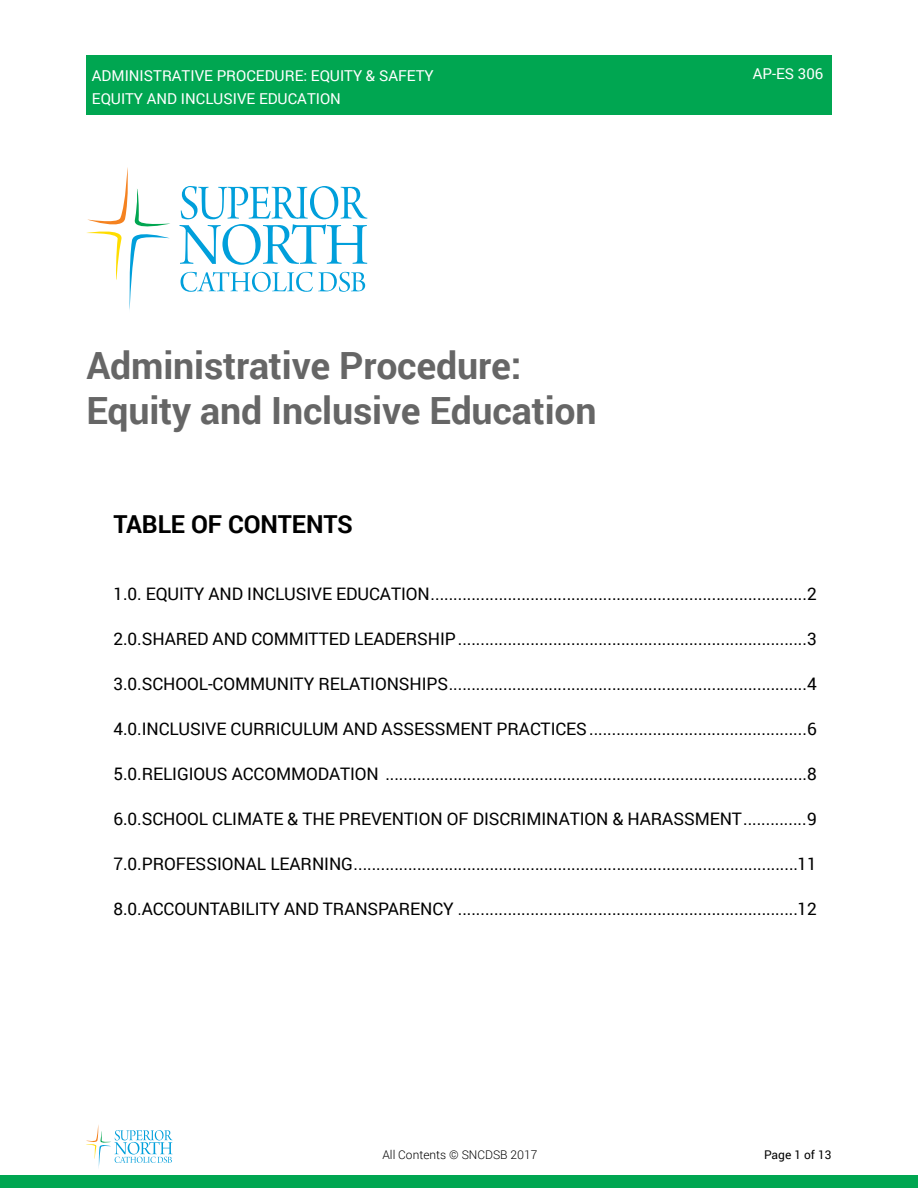
<style>
.page{position:relative;width:918px;height:1188px;background:#fff}
.page>*{position:absolute;margin:0;border:0;box-sizing:border-box;transform-origin:0 0}
.Title_grey{font:700 37.5px/45px "Roboto";letter-spacing:-.005em;color:#666}
.Content{font:700 24.75px "Roboto";letter-spacing:-.005em;color:#000}
.Content-2{font:17.25px "Roboto";letter-spacing:-.005em;color:#000}
.t1{font:15px/22.5px "Roboto";color:#fff}
.t2{font:300 12px "Roboto";color:#000}
.t3{font:12px "Roboto";color:#000}
</style>
<div class="page">
<div style="left:86px;top:55px;width:746px;height:60px;background:#00a651"></div>
<div style="left:0;top:1175px;width:918px;height:13px;background:#00a651"></div>
<svg style="left:86px;top:1125px;width:87px;height:43px"></svg>
<svg style="left:86px;top:167px;width:281px;height:143px"></svg>
<p class="t1" style="left:92px;top:64px;width:343px">ADMINISTRATIVE PROCEDURE: EQUITY &amp; SAFETY<br>EQUITY AND INCLUSIVE EDUCATION</p>
<p class="t1" style="left:753px;top:62px;width:72px">AP-ES 306</p>
<p class="Title_grey" style="left:86px;top:342px;width:512px">Administrative Procedure:<br>Equity and Inclusive Education</p>
<p class="Content" style="left:113px;top:506px;width:241px">TABLE OF CONTENTS</p>
<p class="Content-2" style="left:113px;top:582px;width:705px">1.0. EQUITY AND INCLUSIVE EDUCATION...................................................................................2</p>
<p class="Content-2" style="left:113px;top:627px;width:705px">2.0.SHARED AND COMMITTED LEADERSHIP.............................................................................3</p>
<p class="Content-2" style="left:113px;top:672px;width:705px">3.0.SCHOOL-COMMUNITY RELATIONSHIPS...............................................................................4</p>
<p class="Content-2" style="left:113px;top:717px;width:705px">4.0.INCLUSIVE CURRICULUM AND ASSESSMENT PRACTICES................................................6</p>
<p class="Content-2" style="left:113px;top:762px;width:705px">5.0.RELIGIOUS ACCOMMODATION .............................................................................................8</p>
<p class="Content-2" style="left:113px;top:807px;width:705px">6.0.SCHOOL CLIMATE &amp; THE PREVENTION OF DISCRIMINATION &amp; HARASSMENT..............9</p>
<p class="Content-2" style="left:113px;top:852px;width:705px">7.0.PROFESSIONAL LEARNING..................................................................................................11</p>
<p class="Content-2" style="left:113px;top:897px;width:705px">8.0.ACCOUNTABILITY AND TRANSPARENCY ...........................................................................12</p>
<p class="t2" style="left:382px;top:1146px;width:157px">All Contents © SNCDSB 2017</p>
<p class="t3" style="left:764px;top:1146px;width:69px">Page 1 of 13</p>
</div>
